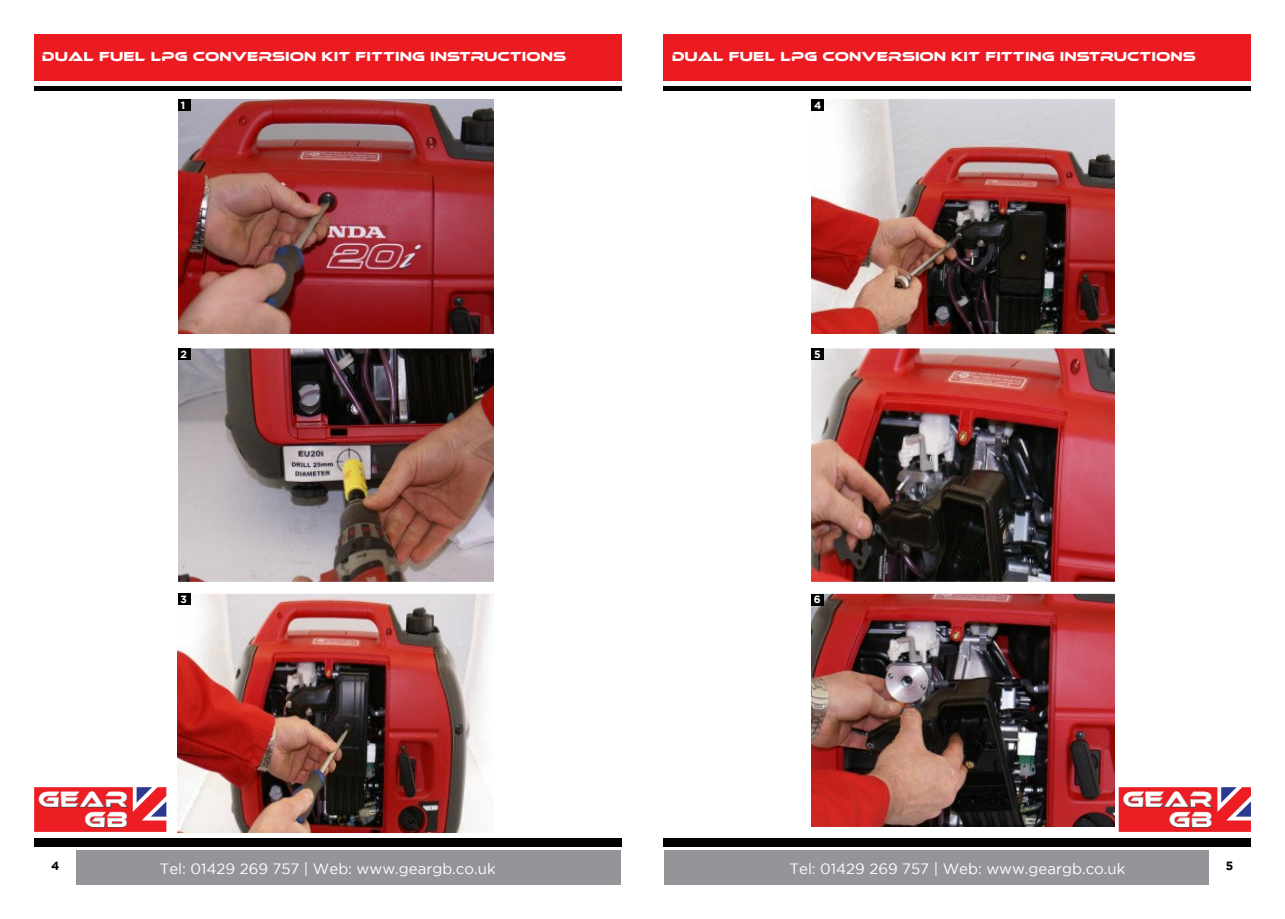
<style>
.page{position:relative;width:1285px;height:919px;background:#fff}
.page>*{position:absolute;margin:0;border:0;box-sizing:border-box;transform-origin:0 0}
.t1{font:15px "Gotham";color:#fff}
.t2{font:13.5px "Ethnocentric Rg";color:#fff}
.t3{font:700 12px "Gotham";color:#000}
.t4{font:700 10.5px "Gotham";color:#fff}
</style>
<div class="page">
<img style="left:178px;top:348px;width:315px;height:234px">
<img style="left:178px;top:594px;width:315px;height:238px">
<img style="left:811px;top:348px;width:303px;height:234px">
<img style="left:811px;top:99px;width:303px;height:235px">
<img style="left:811px;top:593px;width:303px;height:233px">
<img style="left:178px;top:99px;width:315px;height:235px">
<div style="left:34px;top:838px;width:587px;height:9px;background:#000"></div>
<div style="left:663px;top:838px;width:587px;height:9px;background:#000"></div>
<div style="left:663px;top:34px;width:587px;height:47px;background:#ec1b22"></div>
<hr style="left:663px;top:86px;width:587px;height:4px;background:#000">
<div style="left:34px;top:34px;width:587px;height:47px;background:#ec1b22"></div>
<hr style="left:34px;top:86px;width:587px;height:4px;background:#000">
<div style="left:34px;top:787px;width:132px;height:45px;background:#ee343b"></div>
<svg style="left:34px;top:787px;width:132px;height:44px;background:#e45f67"></svg>
<div style="left:1118px;top:787px;width:132px;height:45px;background:#ee343b"></div>
<svg style="left:1118px;top:787px;width:132px;height:44px;background:#e46068"></svg>
<div style="left:178px;top:348px;width:13px;height:12px;background:#000"></div>
<div style="left:178px;top:99px;width:13px;height:12px;background:#000"></div>
<div style="left:811px;top:99px;width:13px;height:12px;background:#000"></div>
<div style="left:811px;top:348px;width:13px;height:12px;background:#000"></div>
<div style="left:811px;top:593px;width:12px;height:12px;background:#000"></div>
<div style="left:178px;top:593px;width:13px;height:12px;background:#000"></div>
<div style="left:77px;top:850px;width:544px;height:34px;background:#939598"></div>
<div style="left:663px;top:850px;width:545px;height:34px;background:#939598"></div>
<p class="t2" style="left:42px;top:48px;width:525px">DUAL FUEL LPG CONVERSION KIT FITTING INSTRUCTIONS</p>
<p class="t2" style="left:671px;top:48px;width:525px">DUAL FUEL LPG CONVERSION KIT FITTING INSTRUCTIONS</p>
<p class="t4" style="left:181px;top:101px;width:6px">1</p>
<p class="t4" style="left:814px;top:101px;width:9px">4</p>
<p class="t4" style="left:180px;top:350px;width:8px">2</p>
<p class="t4" style="left:814px;top:350px;width:8px">5</p>
<p class="t4" style="left:180px;top:595px;width:8px">3</p>
<p class="t4" style="left:813px;top:595px;width:8px">6</p>
<p class="t3" style="left:51px;top:861px;width:10px">4</p>
<p class="t1" style="left:160px;top:862px;width:337px">Tel: 01429 269 757 | Web: www.geargb.co.uk</p>
<p class="t1" style="left:789px;top:862px;width:337px">Tel: 01429 269 757 | Web: www.geargb.co.uk</p>
<p class="t3" style="left:1225px;top:861px;width:9px">5</p>
</div>
